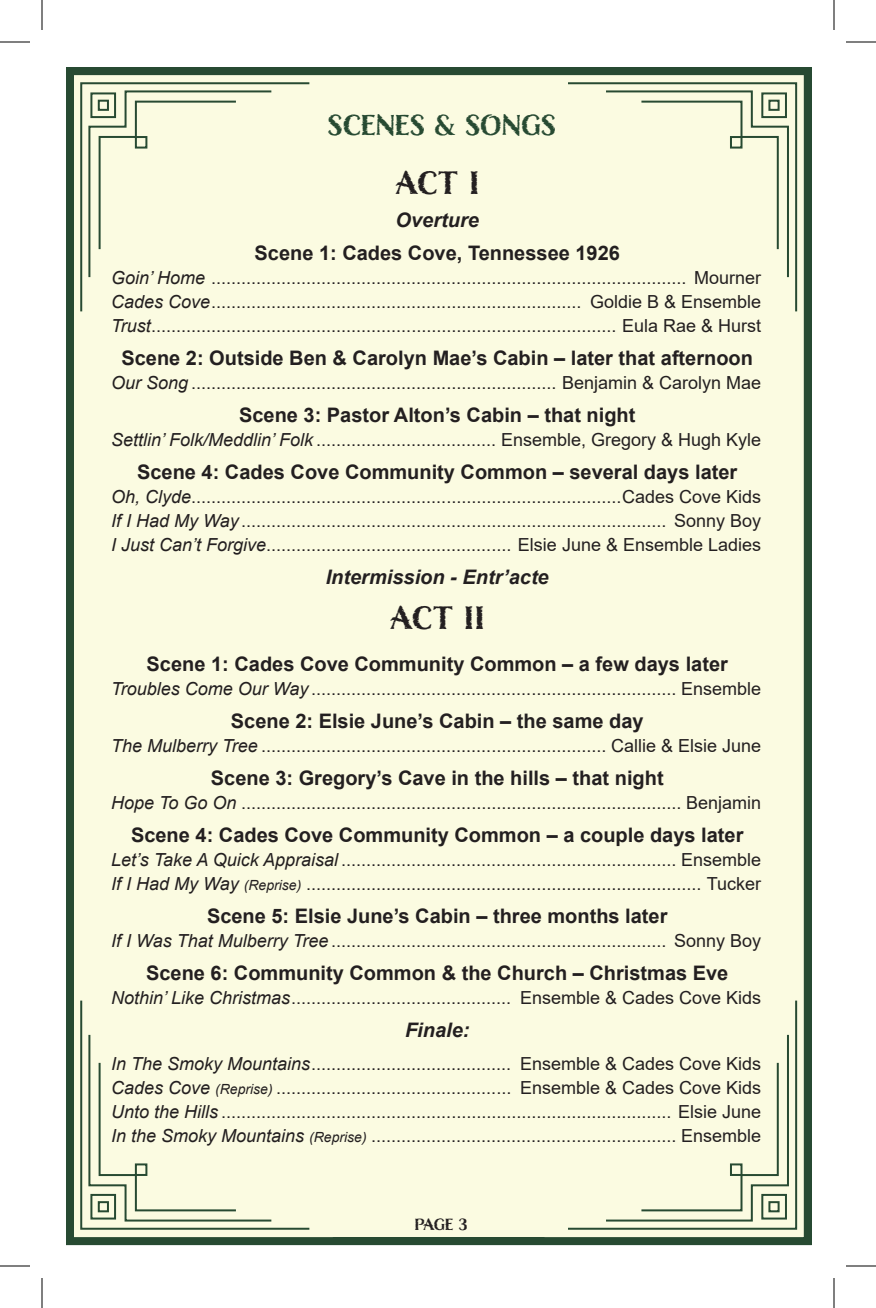
<style>
.page{position:relative;width:876px;height:1308px;background:#fff}
.page>*{position:absolute;margin:0;border:0;box-sizing:border-box;transform-origin:0 0}
.t1{font:700 36px "Nelson";color:#231f20}
.t2{font:700 32px "Nelson";color:#274a32}
.t3{font:700 20px "Arial";color:#231f20}
.t4{font:italic 700 20px "Arial";color:#231f20}
.t5{font:18px/24px "Arial";color:#231f20;text-align:justify}
.t6{font:700 18px "Nelson";color:#231f20}
.s1{font-style:italic}
.s2{font-style:italic;font-size:14px}
</style>
<div class="page">
<div style="left:75px;top:76px;width:728px;height:1160px;background:#fbfbe1"></div>
<div style="left:66px;top:67px;width:746px;height:1178px;border:8px solid #274a32"></div>
<hr style="left:0;top:42px;width:30px;height:1px;background:#000">
<hr style="left:846px;top:42px;width:30px;height:1px;background:#000">
<hr style="left:0;top:1266px;width:30px;height:1px;background:#000">
<hr style="left:846px;top:1266px;width:30px;height:1px;background:#000">
<hr style="left:42px;top:0;width:1px;height:30px;background:#000">
<hr style="left:42px;top:1278px;width:1px;height:30px;background:#000">
<hr style="left:834px;top:0;width:1px;height:30px;background:#000">
<hr style="left:834px;top:1278px;width:1px;height:30px;background:#000">
<h2 class="t2" style="left:328px;top:103px;width:230px">SCENES &amp; SONGS</h2>
<h1 class="t1" style="left:395px;top:157px;width:86px">ACT I</h1>
<p class="t4" style="left:396px;top:207px;width:85px">Overture</p>
<p class="t3" style="left:255px;top:239px;width:367px">Scene 1: Cades Cove, Tennessee 1926</p>
<p class="t5" style="left:111px;top:265px;width:651px"><span class="s1">Goin’ Home</span> ............................................................................................... Mourner <span class="s1">Cades Cove</span>.......................................................................... Goldie B &amp; Ensemble <span class="s1">Trust</span>............................................................................................. Eula Rae &amp; Hurst</p>
<p class="t3" style="left:121px;top:344px;width:633px">Scene 2: Outside Ben &amp; Carolyn Mae’s Cabin – later that afternoon</p>
<p class="t5" style="left:111px;top:370px;width:651px"><span class="s1">Our Song</span> ......................................................................... Benjamin &amp; Carolyn Mae</p>
<p class="t3" style="left:239px;top:401px;width:398px">Scene 3: Pastor Alton’s Cabin – that night</p>
<p class="t5" style="left:111px;top:427px;width:651px"><span class="s1">Settlin’ Folk/Meddlin’ Folk</span> .................................... Ensemble, Gregory &amp; Hugh Kyle</p>
<p class="t3" style="left:137px;top:458px;width:602px">Scene 4: Cades Cove Community Common – several days later</p>
<p class="t5" style="left:111px;top:484px;width:651px"><span class="s1">Oh, Clyde</span>......................................................................................Cades Cove Kids <span class="s1">If I Had My Way</span> ..................................................................................... Sonny Boy <span class="s1">I Just Can’t Forgive</span>................................................. Elsie June &amp; Ensemble Ladies</p>
<p class="t4" style="left:326px;top:564px;width:225px">Intermission - Entr’acte</p>
<h1 class="t1" style="left:390px;top:592px;width:96px">ACT II</h1>
<p class="t3" style="left:147px;top:650px;width:583px">Scene 1: Cades Cove Community Common – a few days later</p>
<p class="t5" style="left:111px;top:676px;width:651px"><span class="s1">Troubles Come Our Way</span> ......................................................................... Ensemble</p>
<p class="t3" style="left:231px;top:707px;width:414px">Scene 2: Elsie June’s Cabin – the same day</p>
<p class="t5" style="left:111px;top:733px;width:651px"><span class="s1">The Mulberry Tree</span> ..................................................................... Callie &amp; Elsie June</p>
<p class="t3" style="left:211px;top:764px;width:454px">Scene 3: Gregory’s Cave in the hills – that night</p>
<p class="t5" style="left:111px;top:790px;width:651px"><span class="s1">Hope To Go On</span> ........................................................................................ Benjamin</p>
<p class="t3" style="left:131px;top:821px;width:614px">Scene 4: Cades Cove Community Common – a couple days later</p>
<p class="t5" style="left:111px;top:847px;width:651px"><span class="s1">Let’s Take A Quick Appraisal</span> ................................................................... Ensemble<br><span class="s1">If I Had My Way</span> <span class="s2">(Reprise)</span> ............................................................................... Tucker</p>
<p class="t3" style="left:207px;top:902px;width:462px">Scene 5: Elsie June’s Cabin – three months later</p>
<p class="t5" style="left:111px;top:928px;width:651px"><span class="s1">If I Was That Mulberry Tree</span> ................................................................... Sonny Boy</p>
<p class="t3" style="left:146px;top:959px;width:584px">Scene 6: Community Common &amp; the Church – Christmas Eve</p>
<p class="t5" style="left:111px;top:985px;width:651px"><span class="s1">Nothin’ Like Christmas</span>............................................ Ensemble &amp; Cades Cove Kids</p>
<p class="t4" style="left:405px;top:1017px;width:66px">Finale:</p>
<p class="t5" style="left:111px;top:1051px;width:651px"><span class="s1">In The Smoky Mountains</span>........................................ Ensemble &amp; Cades Cove Kids <span class="s1">Cades Cove</span> <span class="s2">(Reprise)</span> ............................................... Ensemble &amp; Cades Cove Kids <span class="s1">Unto the Hills</span> .......................................................................................... Elsie June <span class="s1">In the Smoky Mountains</span> <span class="s2">(Reprise)</span> ............................................................. Ensemble</p>
<p class="t6" style="left:415px;top:1212px;width:54px">PAGE 3</p>
</div>
